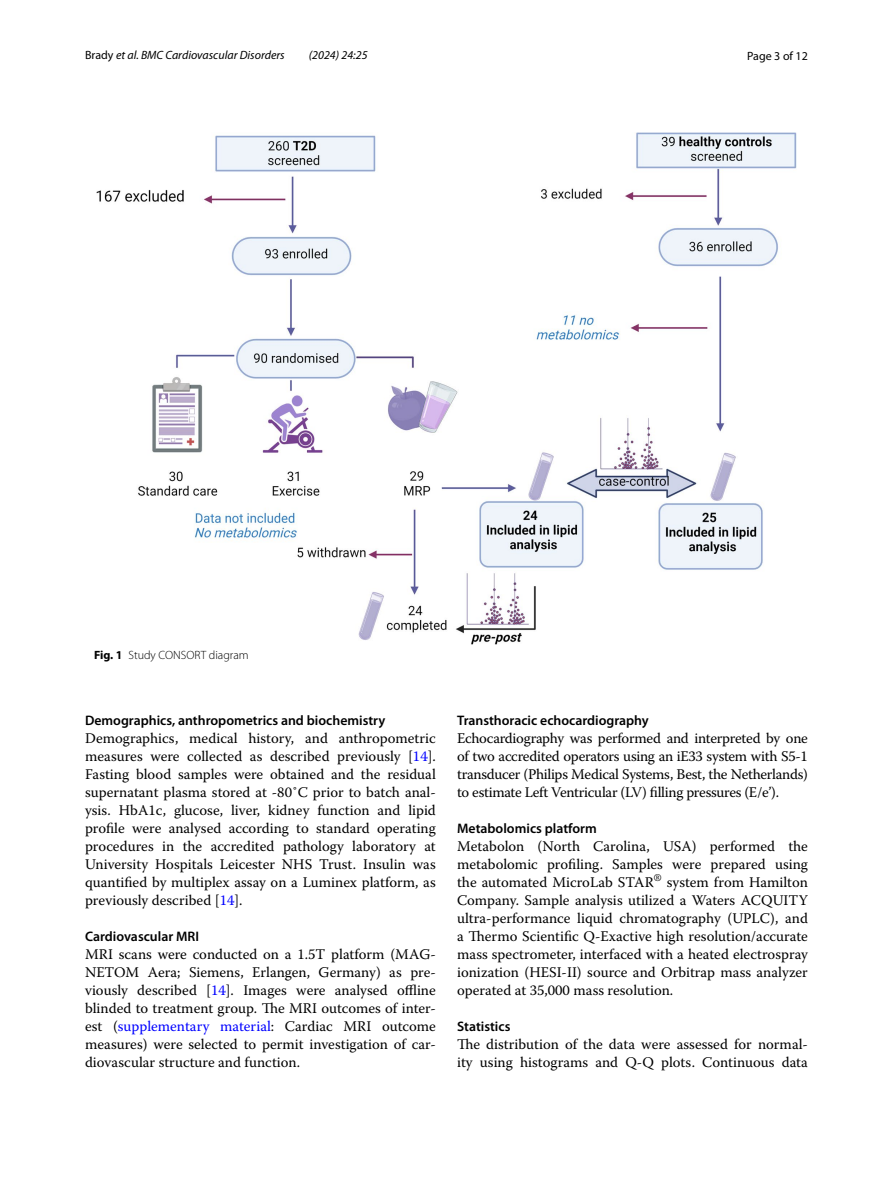
<style>
.page{position:relative;width:893px;height:1187px;background:#fff}
.page>*{position:absolute;margin:0;border:0;box-sizing:border-box;transform-origin:0 0}
.t1{font:14.7px/18px "Warnock Pro";color:#000;text-align:justify}
.t2{font:600 13.8px "Myriad Pro";color:#000}
.t3{font:italic 12px "Myriad Pro";color:#000}
.t4{font:300 12px "Myriad Pro";color:#000}
.t5{font:12px "Myriad Pro";color:#000}
.s1{font-style:normal}
.s2{font-weight:700}
.s3{color:#00f}
</style>
<div class="page">
<img style="left:96px;top:133px;width:701px;height:511px">
<p class="t3" style="left:85px;top:48px;width:201px"><span class="s1">Brady</span> et al. BMC Cardiovascular Disorders</p>
<p class="t3" style="left:309px;top:48px;width:60px">(2024) 24:25</p>
<p class="t5" style="left:747px;top:48px;width:62px">Page 3 of 12</p>
<p class="t4" style="left:94px;top:648px;width:156px"><span class="s2">Fig. 1</span> Study CONSORT diagram</p>
<p class="t2" style="left:85px;top:711px;width:302px">Demographics, anthropometrics and biochemistry</p>
<p class="t1" style="left:85px;top:728px;width:352px">Demographics, medical history, and anthropometric measures were collected as described previously [<span class="s3">14</span>].<br>Fasting blood samples were obtained and the residual supernatant plasma stored at -80˚C prior to batch anal&shy;ysis. HbA1c, glucose, liver, kidney function and lipid profile were analysed according to standard operating procedures in the accredited pathology laboratory at University Hospitals Leicester NHS Trust. Insulin was quantified by multiplex assay on a Luminex platform, as previously described [<span class="s3">14</span>].</p>
<p class="t2" style="left:85px;top:927px;width:115px">Cardiovascular MRI</p>
<p class="t1" style="left:85px;top:944px;width:352px">MRI scans were conducted on a 1.5T platform (MAG-NETOM Aera; Siemens, Erlangen, Germany) as pre&shy;viously described [<span class="s3">14</span>]. Images were analysed offline blinded to treatment group. The MRI outcomes of inter&shy;est (<span class="s3">supplementary material</span>: Cardiac MRI outcome measures) were selected to permit investigation of car&shy;diovascular structure and function.</p>
<p class="t2" style="left:457px;top:711px;width:193px">Transthoracic echocardiography</p>
<p class="t1" style="left:457px;top:728px;width:352px">Echocardiography was performed and interpreted by one of two accredited operators using an iE33 system with S5-1 transducer (Philips Medical Systems, Best, the Netherlands) to estimate Left Ventricular (LV) filling pressures (E/e’).</p>
<p class="t2" style="left:457px;top:819px;width:141px">Metabolomics platform</p>
<p class="t1" style="left:457px;top:836px;width:352px">Metabolon (North Carolina, USA) performed the metabolomic profiling. Samples were prepared using the automated MicroLab STAR<sup>®</sup> system from Hamilton Company. Sample analysis utilized a Waters ACQUITY ultra-performance liquid chromatography (UPLC), and a Thermo Scientific Q-Exactive high resolution/accurate mass spectrometer, interfaced with a heated electrospray ionization (HESI-II) source and Orbitrap mass analyzer operated at 35,000 mass resolution.</p>
<p class="t2" style="left:457px;top:1017px;width:55px">Statistics</p>
<p class="t1" style="left:457px;top:1034px;width:352px">The distribution of the data were assessed for normal&shy;ity using histograms and Q-Q plots. Continuous data</p>
</div>
